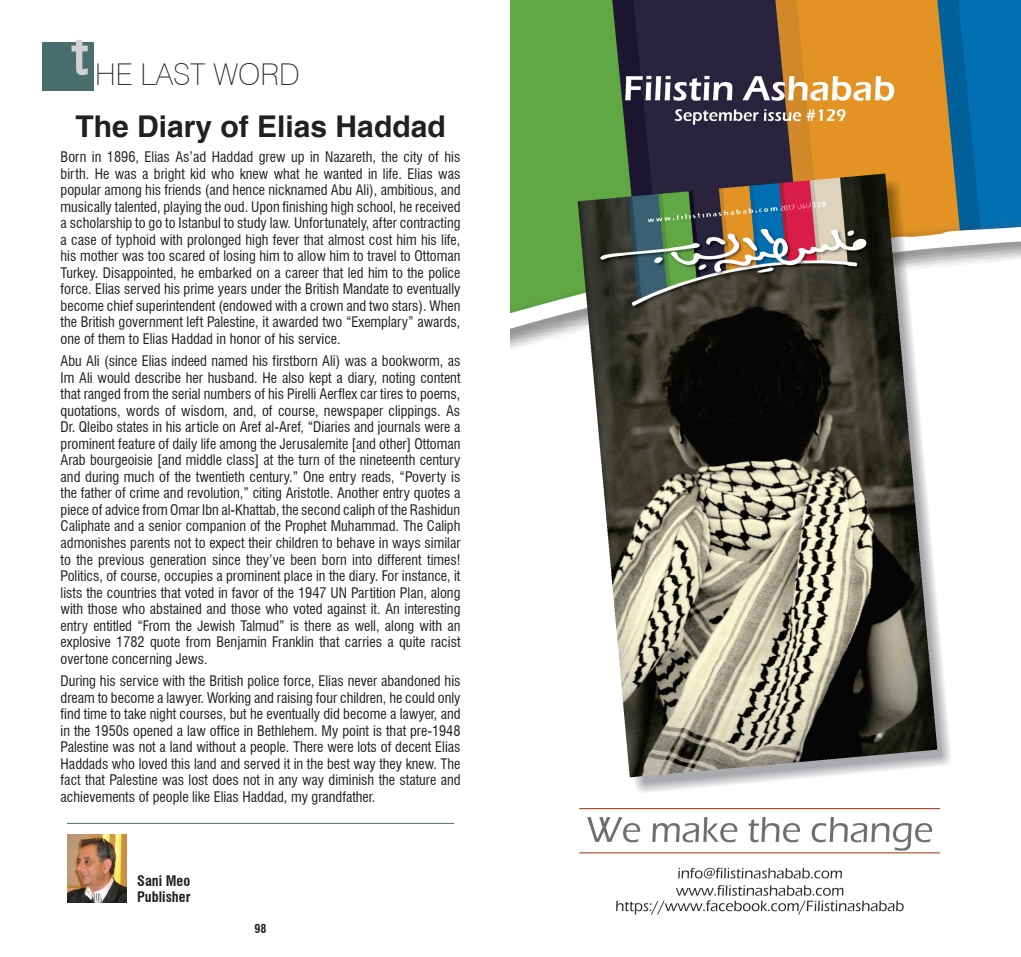
<style>
.page{position:relative;width:1021px;height:957px;background:#fff}
.page>*{position:absolute;margin:0;border:0;box-sizing:border-box;transform-origin:0 0}
.t1{font:900 54px "Nilland";color:#d1d2d4}
.Title-2{font:700 30px "Switzerland";color:#231f20}
.t2{font:100 30px "Swiss 721 BT";color:#231f20}
.Text{font:condensed 14.25px/16.5px "Swiss 721 BT";color:#231f20;text-align:justify}
.Text-2{font:700 condensed 14.25px "Swiss 721 BT";color:#231f20}
.t3{font:700 condensed 12px "Swiss 721 BT";color:#231f20}
</style>
<div class="page">
<img style="left:510px;top:0;width:510px;height:915px">
<div style="left:43px;top:43px;width:51px;height:48px;background:#496e6d"></div>
<img style="left:67px;top:834px;width:59px;height:68px">
<hr style="left:67px;top:823px;width:387px;height:1px;background:#496e6d">
<p class="t1" style="left:73px;top:20px;width:17px">t</p>
<p class="t2" style="left:95px;top:56px;width:206px">HE LAST WORD</p>
<p class="Title-2" style="left:75px;top:108px;width:372px">The Diary of Elias Haddad</p>
<p class="Text" style="left:61px;top:149px;width:401px">Born in 1896, Elias As’ad Haddad grew up in Nazareth, the city of his birth. He was a bright kid who knew what he wanted in life. Elias was popular among his friends (and hence nicknamed Abu Ali), ambitious, and musically talented, playing the oud. Upon finishing high school, he received a scholarship to go to Istanbul to study law. Unfortunately, after contracting a case of typhoid with prolonged high fever that almost cost him his life, his mother was too scared of losing him to allow him to travel to Ottoman Turkey. Disappointed, he embarked on a career that led him to the police force. Elias served his prime years under the British Mandate to eventually become chief superintendent (endowed with a crown and two stars). When the British government left Palestine, it awarded two “Exemplary” awards, one of them to Elias Haddad in honor of his service.</p>
<p class="Text" style="left:61px;top:353px;width:401px">Abu Ali (since Elias indeed named his firstborn Ali) was a bookworm, as Im Ali would describe her husband. He also kept a diary, noting content that ranged from the serial numbers of his Pirelli Aerflex car tires to poems, quotations, words of wisdom, and, of course, newspaper clippings. As Dr. Qleibo states in his article on Aref al-Aref, “Diaries and journals were a prominent feature of daily life among the Jerusalemite [and other] Ottoman Arab bourgeoisie [and middle class] at the turn of the nineteenth century and during much of the twentieth century.” One entry reads, “Poverty is the father of crime and revolution,” citing Aristotle. Another entry quotes a piece of advice from Omar Ibn al-Khattab, the second caliph of the Rashidun Caliphate and a senior companion of the Prophet Muhammad. The Caliph admonishes parents not to expect their children to behave in ways similar to the previous generation since they’ve been born into different times!<br>Politics, of course, occupies a prominent place in the diary. For instance, it lists the countries that voted in favor of the 1947 UN Partition Plan, along with those who abstained and those who voted against it. An interesting entry entitled “From the Jewish Talmud” is there as well, along with an explosive 1782 quote from Benjamin Franklin that carries a quite racist overtone concerning Jews.</p>
<p class="Text" style="left:61px;top:673px;width:401px">During his service with the British police force, Elias never abandoned his dream to become a lawyer. Working and raising four children, he could only find time to take night courses, but he eventually did become a lawyer, and in the 1950s opened a law office in Bethlehem. My point is that pre-1948<br>Palestine was not a land without a people. There were lots of decent Elias Haddads who loved this land and served it in the best way they knew. The fact that Palestine was lost does not in any way diminish the stature and achievements of people like Elias Haddad, my grandfather.</p>
<p class="Text-2" style="left:137px;top:872px;width:55px">Sani Meo</p>
<p class="Text-2" style="left:137px;top:888px;width:55px">Publisher</p>
<p class="t3" style="left:254px;top:921px;width:13px">98</p>
</div>
